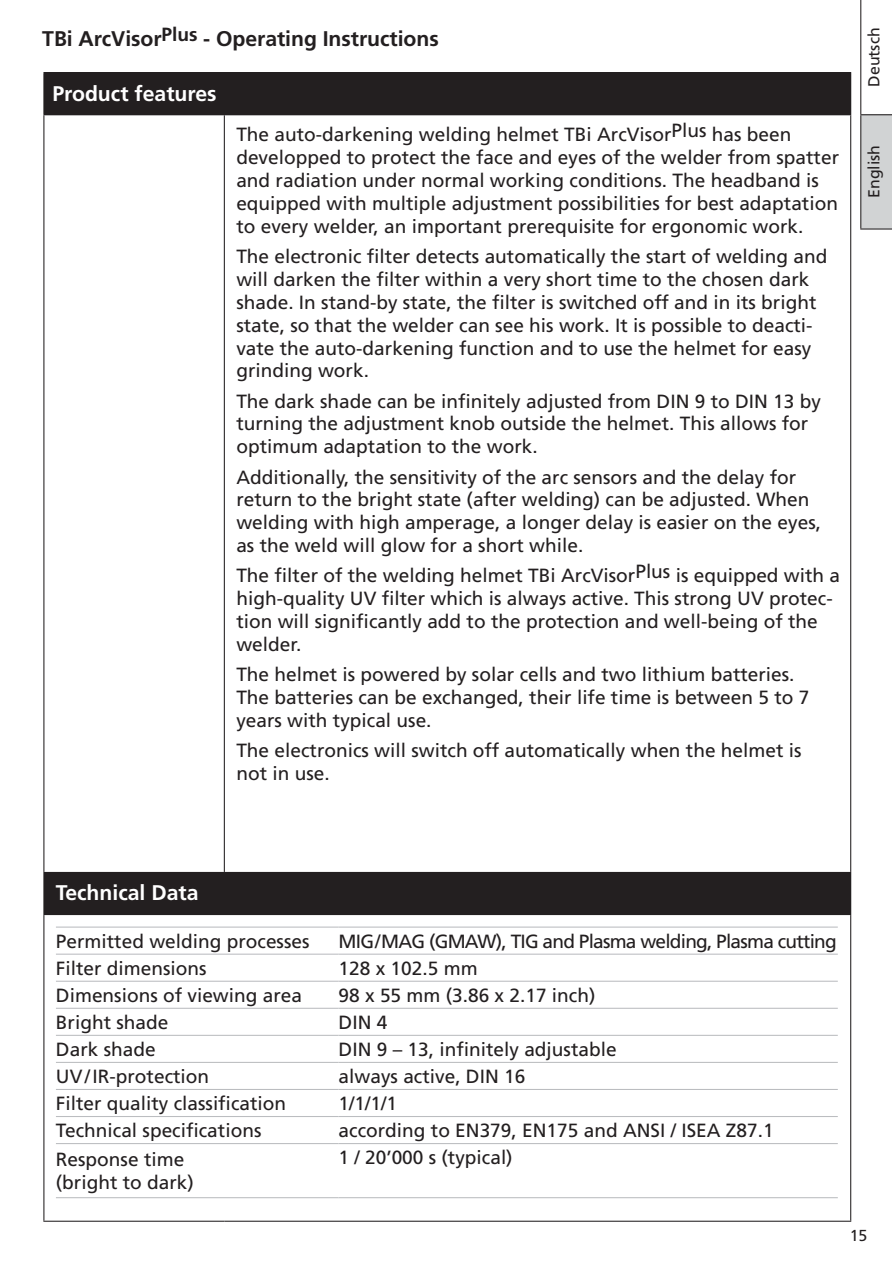
<style>
.page{position:relative;width:893px;height:1263px;background:#fff}
.page>*{position:absolute;margin:0;border:0;box-sizing:border-box;transform-origin:0 0}
.t1{font:700 21.15px "Frutiger LT Std";letter-spacing:-.005em;color:#231f20}
.t2{font:700 21.15px "Frutiger LT Std";color:#fff}
.t3{font:19.05px/23px "Frutiger LT Std";color:#231f20}
.t4{font:19.05px "Frutiger LT Std";letter-spacing:-.04em;color:#231f20}
.t5{font:15.9px "Frutiger LT Std";letter-spacing:-.005em;color:#231f20}
</style>
<div class="page">
<div style="left:861px;top:115px;width:30px;height:114px;background:#d1d3d4"></div>
<hr style="left:860px;top:0;width:1px;height:114px;background:#231f20">
<hr style="left:860px;top:114px;width:31px;height:1px;background:#231f20">
<hr style="left:860px;top:115px;width:1px;height:114px;background:#231f20">
<hr style="left:860px;top:229px;width:31px;height:1px;background:#231f20">
<div style="left:44px;top:73px;width:807px;height:42px;background:#231f20"></div>
<div style="left:44px;top:872px;width:807px;height:43px;background:#231f20"></div>
<hr style="left:43px;top:115px;width:1px;height:757px;background:#231f20">
<hr style="left:224px;top:115px;width:1px;height:757px;background:#231f20">
<hr style="left:850px;top:115px;width:1px;height:757px;background:#231f20">
<hr style="left:43px;top:872px;width:181px;height:1px;background:#231f20">
<hr style="left:43px;top:873px;width:1px;height:41px;background:#231f20">
<hr style="left:43px;top:114px;width:181px;height:1px;background:#231f20">
<hr style="left:43px;top:73px;width:1px;height:41px;background:#231f20">
<hr style="left:43px;top:914px;width:181px;height:1px;background:#231f20">
<hr style="left:43px;top:915px;width:1px;height:306px;background:#231f20">
<hr style="left:43px;top:1221px;width:181px;height:1px;background:#231f20">
<hr style="left:224px;top:1221px;width:627px;height:1px;background:#231f20">
<hr style="left:850px;top:915px;width:1px;height:306px;background:#231f20">
<hr style="left:43px;top:72px;width:181px;height:1px;background:#231f20">
<hr style="left:224px;top:72px;width:627px;height:1px;background:#231f20">
<hr style="left:56px;top:927px;width:283px;height:1px;background:#bbbdc0">
<hr style="left:339px;top:927px;width:499px;height:1px;background:#bbbdc0">
<hr style="left:56px;top:954px;width:283px;height:1px;background:#bbbdc0">
<hr style="left:339px;top:954px;width:499px;height:1px;background:#bbbdc0">
<hr style="left:56px;top:981px;width:283px;height:1px;background:#bbbdc0">
<hr style="left:339px;top:981px;width:499px;height:1px;background:#bbbdc0">
<hr style="left:56px;top:1008px;width:283px;height:1px;background:#bbbdc0">
<hr style="left:339px;top:1008px;width:499px;height:1px;background:#bbbdc0">
<hr style="left:56px;top:1035px;width:283px;height:1px;background:#bbbdc0">
<hr style="left:339px;top:1035px;width:499px;height:1px;background:#bbbdc0">
<hr style="left:56px;top:1062px;width:283px;height:1px;background:#bbbdc0">
<hr style="left:339px;top:1062px;width:499px;height:1px;background:#bbbdc0">
<hr style="left:56px;top:1089px;width:283px;height:1px;background:#bbbdc0">
<hr style="left:339px;top:1089px;width:499px;height:1px;background:#bbbdc0">
<hr style="left:56px;top:1116px;width:283px;height:1px;background:#bbbdc0">
<hr style="left:339px;top:1116px;width:499px;height:1px;background:#bbbdc0">
<hr style="left:56px;top:1143px;width:283px;height:1px;background:#bbbdc0">
<hr style="left:339px;top:1143px;width:499px;height:1px;background:#bbbdc0">
<hr style="left:56px;top:1197px;width:283px;height:1px;background:#bbbdc0">
<hr style="left:339px;top:1197px;width:499px;height:1px;background:#bbbdc0">
<p class="t1" style="left:42px;top:30px;width:398px">TBi ArcVisor<sup>Plus</sup> - Operating Instructions</p>
<p class="t2" style="left:52px;top:84px;width:166px">Product features</p>
<p class="t3" style="left:236px;top:124px;width:604px">The auto-darkening welding helmet TBi ArcVisorPlus has been developped to protect the face and eyes of the welder from spatter and radiation under normal working conditions. The headband is equipped with multiple adjustment possibilities for best adaptation to every welder, an important prerequisite for ergonomic work.</p>
<p class="t3" style="left:236px;top:246px;width:592px">The electronic filter detects automatically the start of welding and will darken the filter within a very short time to the chosen dark shade. In stand-by state, the filter is switched off and in its bright state, so that the welder can see his work. It is possible to deacti&shy;vate the auto-darkening function and to use the helmet for easy grinding work.</p>
<p class="t3" style="left:236px;top:390px;width:586px">The dark shade can be infinitely adjusted from DIN 9 to DIN 13 by turning the adjustment knob outside the helmet. This allows for optimum adaptation to the work.</p>
<p class="t3" style="left:236px;top:466px;width:586px">Additionally, the sensitivity of the arc sensors and the delay for return to the bright state (after welding) can be adjusted. When welding with high amperage, a longer delay is easier on the eyes, as the weld will glow for a short while.</p>
<p class="t3" style="left:236px;top:565px;width:605px">The filter of the welding helmet TBi ArcVisorPlus is equipped with a high-quality UV filter which is always active. This strong UV protec&shy;tion will significantly add to the protection and well-being of the welder.</p>
<p class="t3" style="left:236px;top:664px;width:574px">The helmet is powered by solar cells and two lithium batteries.<br>The batteries can be exchanged, their life time is between 5 to 7 years with typical use.</p>
<p class="t3" style="left:236px;top:740px;width:567px">The electronics will switch off automatically when the helmet is not in use.</p>
<p class="t5" style="left:867px;top:87px;width:60px;rotate:-90deg">Deutsch</p>
<p class="t5" style="left:867px;top:198px;width:54px;rotate:-90deg">English</p>
<p class="t2" style="left:56px;top:884px;width:144px">Technical Data</p>
<p class="t3" style="left:56px;top:931px;width:255px">Permitted welding processes</p>
<p class="t4" style="left:339px;top:933px;width:500px">MIG / MAG (GMAW), TIG and Plasma welding, Plasma cutting</p>
<p class="t3" style="left:56px;top:958px;width:152px">Filter dimensions</p>
<p class="t3" style="left:339px;top:958px;width:141px">128 x 102.5 mm</p>
<p class="t3" style="left:56px;top:985px;width:248px">Dimensions of viewing area</p>
<p class="t3" style="left:339px;top:985px;width:258px">98 x 55 mm (3.86 x 2.17 inch)</p>
<p class="t3" style="left:56px;top:1012px;width:114px">Bright shade</p>
<p class="t3" style="left:339px;top:1012px;width:50px">DIN 4</p>
<p class="t3" style="left:56px;top:1039px;width:101px">Dark shade</p>
<p class="t3" style="left:339px;top:1039px;width:280px">DIN 9 – 13, infinitely adjustable</p>
<p class="t3" style="left:56px;top:1066px;width:155px">UV / IR-protection</p>
<p class="t3" style="left:339px;top:1066px;width:188px">always active, DIN 16</p>
<p class="t3" style="left:56px;top:1093px;width:232px">Filter quality classification</p>
<p class="t3" style="left:339px;top:1093px;width:60px">1/1/1/1</p>
<p class="t3" style="left:56px;top:1120px;width:207px">Technical specifications</p>
<p class="t3" style="left:339px;top:1120px;width:437px">according to EN379, EN175 and ANSI / ISEA Z87.1</p>
<p class="t3" style="left:56px;top:1149px;width:139px">Response time (bright to dark)</p>
<p class="t3" style="left:339px;top:1147px;width:176px">1 / 20’000 s (typical)</p>
<p class="t5" style="left:850px;top:1228px;width:19px">15</p>
</div>
